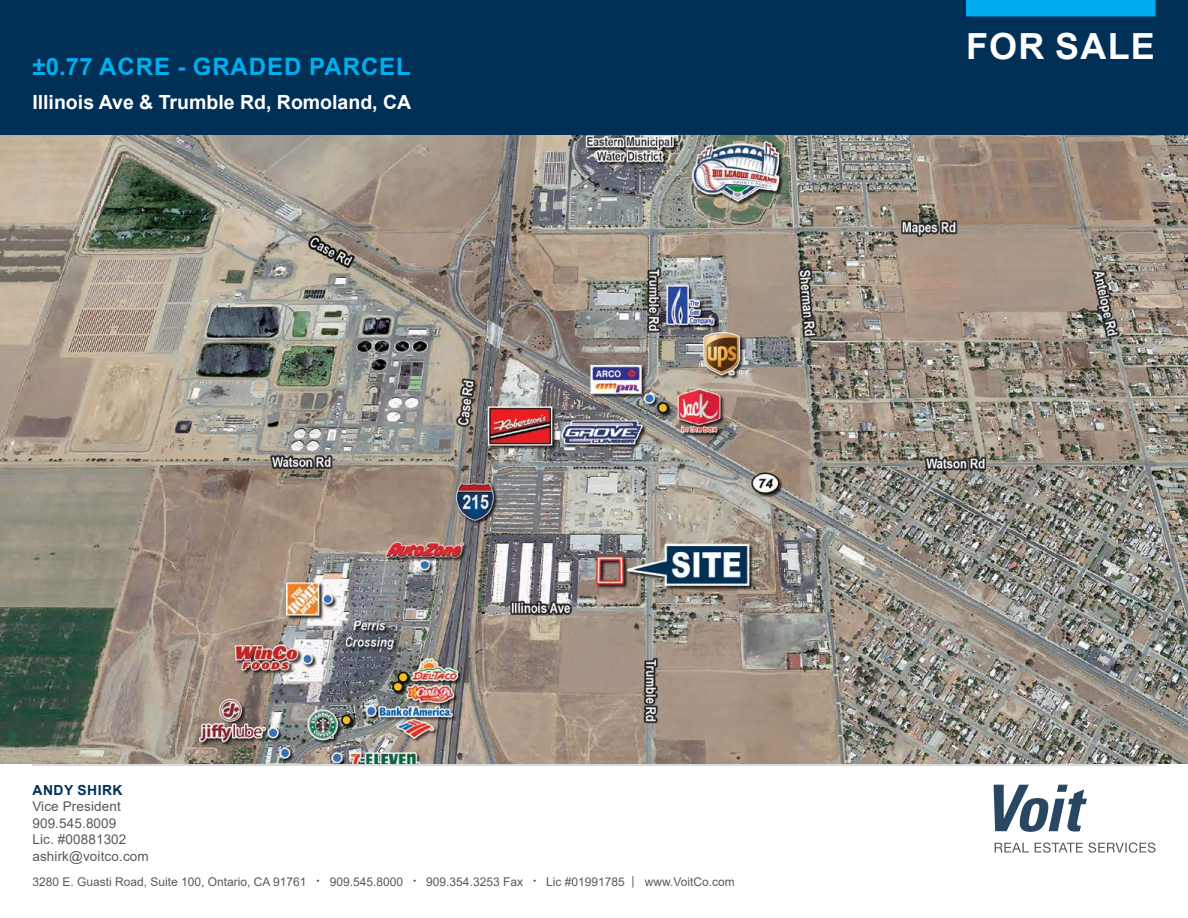
<style>
.page{position:relative;width:1188px;height:918px;background:#fff}
.page>*{position:absolute;margin:0;border:0;box-sizing:border-box;transform-origin:0 0}
.t1{font:700 36px "Arial";letter-spacing:.035em;color:#fff}
.t2{font:700 24px "Arial";letter-spacing:.04em;color:#00aeef}
.t3{font:700 19.5px "Arial";color:#fff}
.t4{font:700 13.8px "Arial";letter-spacing:.035em;color:#003055}
.t5{font:13.5px/16.5px "Arial";letter-spacing:.01em;color:#58595b}
.t6{font:12px "Arial";color:#58595b}
.s1{font-size:9px}
</style>
<div class="page">
<div style="left:0;top:0;width:1188px;height:135px;background:#003055"></div>
<hr style="left:32px;top:764px;width:1124px;height:2px;background:#dadbdc">
<svg style="left:995px;top:843px;width:34px;height:9px"></svg>
<svg style="left:1035px;top:842px;width:121px;height:11px"></svg>
<svg style="left:994px;top:785px;width:93px;height:47px"></svg>
<img style="left:0;top:135px;width:1188px;height:629px">
<div style="left:966px;top:0;width:190px;height:16px;background:#00aeef"></div>
<h2 class="t2" style="left:32px;top:50px;width:380px">±0.77 ACRE - GRADED PARCEL</h2>
<h3 class="t3" style="left:32px;top:89px;width:380px">Illinois Ave &amp; Trumble Rd, Romoland, CA</h3>
<h1 class="t1" style="left:966px;top:21px;width:190px">FOR SALE</h1>
<p class="t4" style="left:33px;top:780px;width:91px">ANDY SHIRK</p>
<p class="t5" style="left:32px;top:798px;width:118px">Vice President<br>909.545.8009<br>Lic. #00881302 ashirk@voitco.com</p>
<p class="t6" style="left:32px;top:873px;width:704px">3280 E. Guasti Road, Suite 100, Ontario, CA 91761 <span class="s1">•</span> 909.545.8000 <span class="s1">•</span> 909.354.3253 Fax <span class="s1">•</span> Lic #01991785 | www.VoitCo.com</p>
</div>
